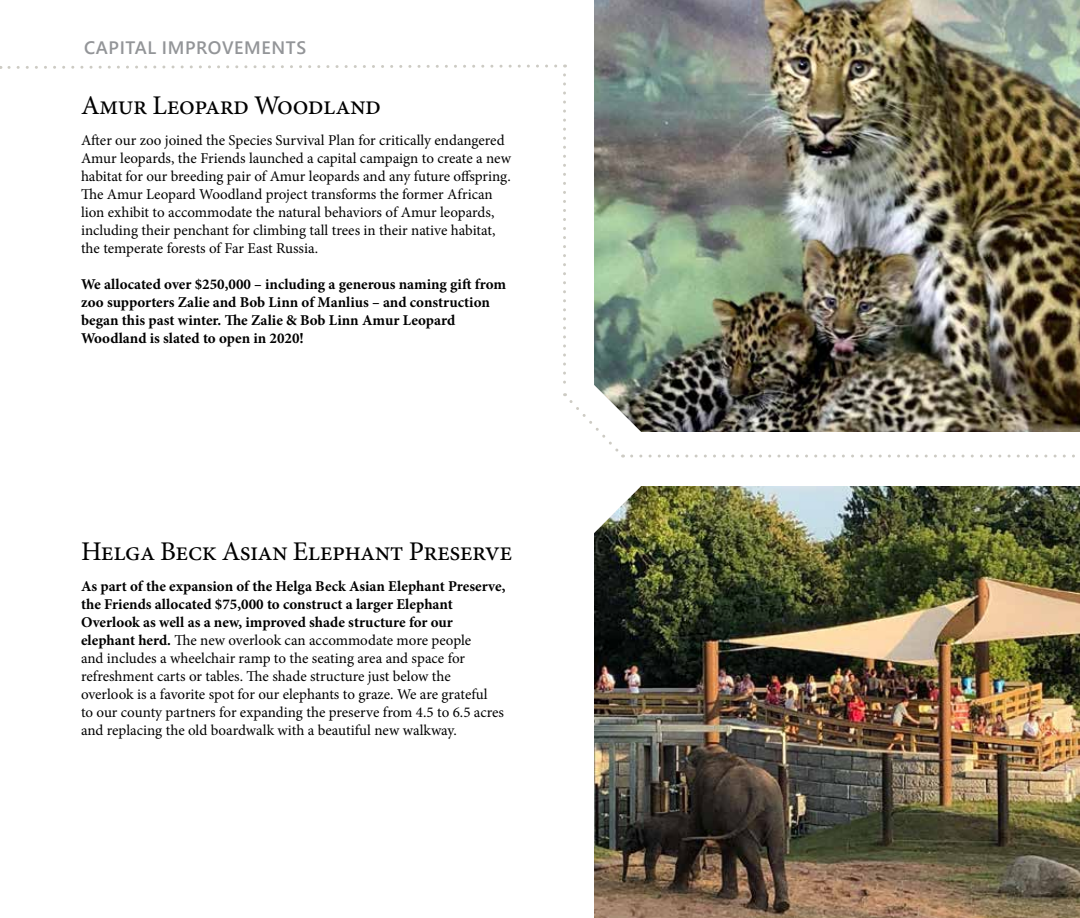
<style>
.page{position:relative;width:1080px;height:918px;background:#fff}
.page>*{position:absolute;margin:0;border:0;box-sizing:border-box;transform-origin:0 0}
.t1{font:27px "Minion Pro";letter-spacing:-.02em;color:#000}
.t2{font:600 18px "Segoe UI";letter-spacing:.035em;color:#939598}
.t3{font:15px/18px "Minion Pro";letter-spacing:-.005em;color:#000}
.t4{font:700 15px/18px "Minion Pro";color:#000}
.s1{font-weight:700}
</style>
<div class="page">
<svg style="left:0;top:64px;width:624px;height:394px"></svg>
<svg style="left:632px;top:455px;width:443px;height:3px"></svg>
<img style="left:594px;top:0;width:486px;height:432px">
<img style="left:594px;top:486px;width:486px;height:432px">
<p class="t2" style="left:84px;top:30px;width:224px">CAPITAL IMPROVEMENTS</p>
<h1 class="t1" style="left:81px;top:87px;width:301px">Amur Leopard Woodland</h1>
<p class="t3" style="left:81px;top:132px;width:432px">After our zoo joined the Species Survival Plan for critically endangered Amur leopards, the Friends launched a capital campaign to create a new habitat for our breeding pair of Amur leopards and any future offspring.<br>The Amur Leopard Woodland project transforms the former African lion exhibit to accommodate the natural behaviors of Amur leopards, including their penchant for climbing tall trees in their native habitat, the temperate forests of Far East Russia.</p>
<p class="t4" style="left:81px;top:275px;width:427px">We allocated over $250,000 – including a generous naming gift from zoo supporters Zalie and Bob Linn of Manlius – and construction began this past winter. The Zalie &amp; Bob Linn Amur Leopard Woodland is slated to open in 2020!</p>
<h1 class="t1" style="left:81px;top:533px;width:433px">Helga Beck Asian Elephant Preserve</h1>
<p class="t3" style="left:81px;top:577px;width:426px"><span class="s1">As part of the expansion of the Helga Beck Asian Elephant Preserve, the Friends allocated $75,000 to construct a larger Elephant Overlook as well as a new, improved shade structure for our elephant herd.</span> The new overlook can accommodate more people<br>and includes a wheelchair ramp to the seating area and space for refreshment carts or tables. The shade structure just below the overlook is a favorite spot for our elephants to graze. We are grateful<br>to our county partners for expanding the preserve from 4.5 to 6.5 acres and replacing the old boardwalk with a beautiful new walkway.</p>
</div>
